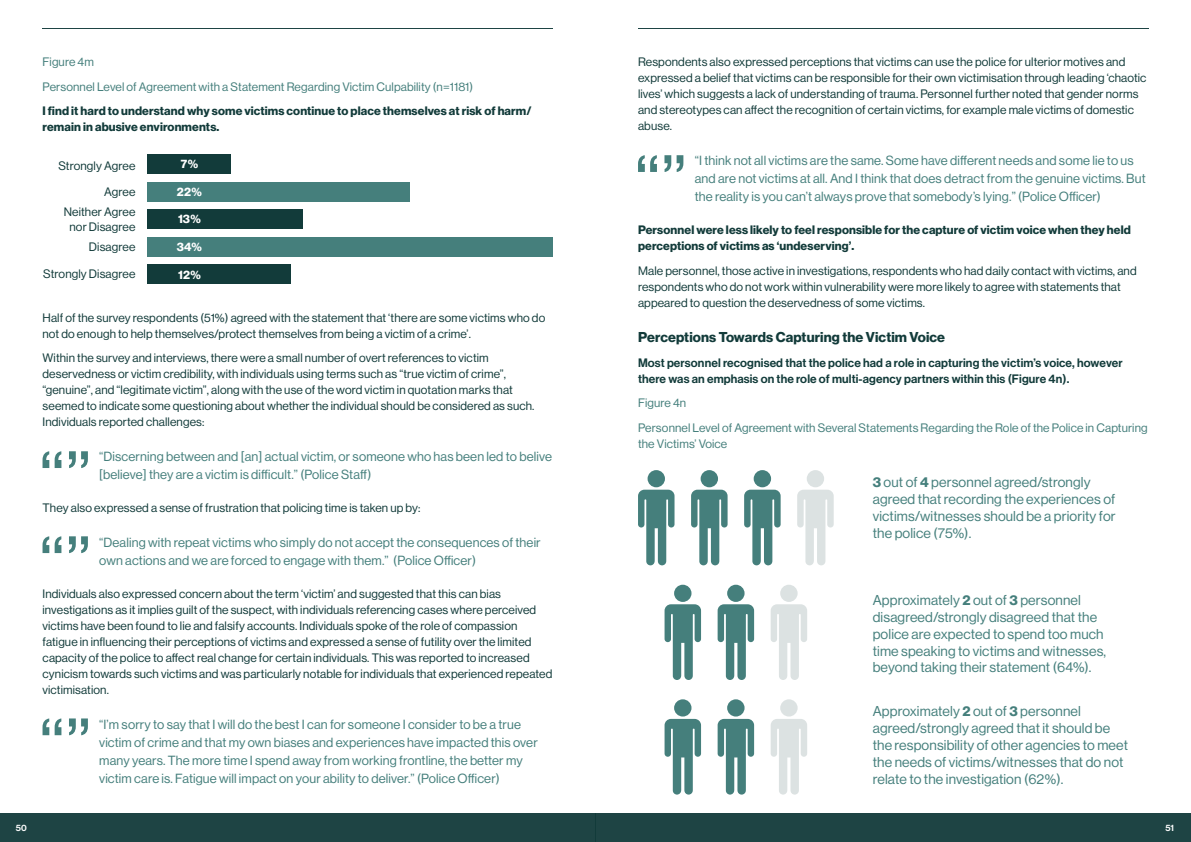
<style>
.page{position:relative;width:1191px;height:842px;background:#fff}
.page>*{position:absolute;margin:0;border:0;box-sizing:border-box;transform-origin:0 0}
.t1{font:14px/16.8px "N Haas Grotesk DS Pro 55 Rg";letter-spacing:.01em;color:#457f7c}
.t2{font:14px "N Haas Grotesk DS Pro 75 Bd";letter-spacing:.01em;color:#123b3a}
.t3{font:13px/18px "N Haas Grotesk DS Pro 55 Rg";letter-spacing:.01em;color:#457f7c}
.t4{font:12px/16px "N Haas Grotesk DS Pro 55 Rg";letter-spacing:.01em;color:#123b3a}
.t5{font:12px/16px "N Haas Grotesk DS Pro 75 Bd";letter-spacing:.01em;color:#123b3a}
.t6{font:12px/24.5px "N Haas Grotesk DS Pro 55 Rg";letter-spacing:.01em;color:#457f7c}
.t7{font:12px/16px "N Haas Grotesk DS Pro 65 Md";letter-spacing:.01em;color:#123b3a}
.t8{font:12px "N Haas Grotesk DS Pro 75 Bd";letter-spacing:.01em;color:#fff}
.t9{font:9px "N Haas Grotesk DS Pro 65 Md";color:#fff}
.s1{font-family:"N Haas Grotesk DS Pro 75 Bd"}
</style>
<div class="page">
<div style="left:595px;top:814px;width:596px;height:28px;background:#1e4444"></div>
<div style="left:0;top:814px;width:595px;height:28px;background:#1e4444"></div>
<hr style="left:43px;top:28px;width:510px;height:1px;background:#123b3a">
<hr style="left:638px;top:28px;width:510px;height:1px;background:#123b3a">
<svg style="left:43px;top:451px;width:45px;height:17px"></svg>
<svg style="left:43px;top:536px;width:45px;height:17px"></svg>
<svg style="left:43px;top:718px;width:45px;height:17px"></svg>
<svg style="left:638px;top:155px;width:45px;height:17px"></svg>
<div style="left:647px;top:470px;width:18px;height:17px;background:#457f7c;border-radius:50%"></div>
<svg style="left:638px;top:490px;width:36px;height:75px"></svg>
<div style="left:806px;top:470px;width:18px;height:17px;background:#dce2e2;border-radius:50%"></div>
<svg style="left:797px;top:490px;width:36px;height:75px"></svg>
<div style="left:753px;top:470px;width:18px;height:17px;background:#457f7c;border-radius:50%"></div>
<svg style="left:744px;top:490px;width:36px;height:75px"></svg>
<div style="left:700px;top:470px;width:18px;height:17px;background:#457f7c;border-radius:50%"></div>
<svg style="left:691px;top:490px;width:36px;height:75px"></svg>
<div style="left:674px;top:699px;width:17px;height:17px;background:#457f7c;border-radius:50%"></div>
<svg style="left:664px;top:719px;width:37px;height:76px"></svg>
<div style="left:780px;top:699px;width:17px;height:17px;background:#dce2e2;border-radius:50%"></div>
<svg style="left:770px;top:719px;width:37px;height:76px"></svg>
<div style="left:727px;top:699px;width:17px;height:17px;background:#457f7c;border-radius:50%"></div>
<svg style="left:717px;top:719px;width:37px;height:76px"></svg>
<div style="left:674px;top:585px;width:17px;height:17px;background:#457f7c;border-radius:50%"></div>
<svg style="left:664px;top:604px;width:37px;height:76px"></svg>
<div style="left:780px;top:585px;width:17px;height:17px;background:#dce2e2;border-radius:50%"></div>
<svg style="left:770px;top:604px;width:37px;height:76px"></svg>
<div style="left:727px;top:585px;width:17px;height:17px;background:#457f7c;border-radius:50%"></div>
<svg style="left:717px;top:604px;width:37px;height:76px"></svg>
<div style="left:147px;top:237px;width:406px;height:20px;background:#457f7c"></div>
<div style="left:147px;top:264px;width:143px;height:20px;background:#123b3a"></div>
<div style="left:147px;top:154px;width:84px;height:20px;background:#123b3a"></div>
<div style="left:147px;top:182px;width:263px;height:20px;background:#457f7c"></div>
<div style="left:147px;top:209px;width:155px;height:20px;background:#123b3a"></div>
<p class="t6" style="left:43px;top:50px;width:432px">Figure 4m<br>Personnel Level of Agreement with a Statement Regarding Victim Culpability (n=1181)</p>
<p class="t5" style="left:43px;top:103px;width:491px">I find it hard to understand why some victims continue to place themselves at risk of harm/ remain in abusive environments.</p>
<p class="t4" style="left:58px;top:157px;width:79px">Strongly Agree</p>
<p class="t4" style="left:64px;top:182px;width:73px;line-height:20px;text-align:right">Agree<br>Neither Agree</p>
<p class="t4" style="left:69px;top:219px;width:67px">nor Disagree</p>
<p class="t4" style="left:89px;top:238px;width:48px">Disagree</p>
<p class="t4" style="left:43px;top:266px;width:94px">Strongly Disagree</p>
<p class="t8" style="left:181px;top:157px;width:19px">7%</p>
<p class="t8" style="left:177px;top:185px;width:27px">22%</p>
<p class="t8" style="left:178px;top:212px;width:24px">13%</p>
<p class="t8" style="left:177px;top:239px;width:26px">34%</p>
<p class="t8" style="left:178px;top:268px;width:24px">12%</p>
<p class="t4" style="left:43px;top:309px;width:504px">Half of the survey respondents (51%) agreed with the statement that ‘there are some victims who do not do enough to help themselves/protect themselves from being a victim of a crime’.</p>
<p class="t4" style="left:43px;top:350px;width:493px">Within the survey and interviews, there were a small number of overt references to victim deservedness or victim credibility, with individuals using terms such as “true victim of crime”, “genuine”, and “legitimate victim”, along with the use of the word victim in quotation marks that seemed to indicate some questioning about whether the individual should be considered as such.<br>Individuals reported challenges:</p>
<p class="t3" style="left:99px;top:448px;width:454px">“Discerning between and [an] actual victim, or someone who has been led to belive [believe] they are a victim is difficult.” (Police Staff)</p>
<p class="t4" style="left:43px;top:500px;width:379px">They also expressed a sense of frustration that policing time is taken up by:</p>
<p class="t3" style="left:99px;top:534px;width:443px">“Dealing with repeat victims who simply do not accept the consequences of their own actions and we are forced to engage with them.” (Police Officer)</p>
<p class="t4" style="left:43px;top:586px;width:511px">Individuals also expressed concern about the term ‘victim’ and suggested that this can bias investigations as it implies guilt of the suspect, with individuals referencing cases where perceived victims have been found to lie and falsify accounts. Individuals spoke of the role of compassion fatigue in influencing their perceptions of victims and expressed a sense of futility over the limited capacity of the police to affect real change for certain individuals. This was reported to increased cynicism towards such victims and was particularly notable for individuals that experienced repeated victimisation.</p>
<p class="t3" style="left:99px;top:716px;width:440px">“I’m sorry to say that I will do the best I can for someone I consider to be a true victim of crime and that my own biases and experiences have impacted this over many years. The more time I spend away from working frontline, the better my victim care is. Fatigue will impact on your ability to deliver.” (Police Officer)</p>
<p class="t4" style="left:638px;top:54px;width:510px">Respondents also expressed perceptions that victims can use the police for ulterior motives and expressed a belief that victims can be responsible for their own victimisation through leading ‘chaotic lives’ which suggests a lack of understanding of trauma. Personnel further noted that gender norms and stereotypes can affect the recognition of certain victims, for example male victims of domestic abuse.</p>
<p class="t3" style="left:694px;top:152px;width:452px">“I think not all victims are the same. Some have different needs and some lie to us and are not victims at all. And I think that does detract from the genuine victims. But the reality is you can’t always prove that somebody’s lying.” (Police Officer)</p>
<p class="t5" style="left:638px;top:222px;width:494px">Personnel were less likely to feel responsible for the capture of victim voice when they held perceptions of victims as ‘undeserving’.</p>
<p class="t4" style="left:638px;top:262px;width:500px">Male personnel, those active in investigations, respondents who had daily contact with victims, and respondents who do not work within vulnerability were more likely to agree with statements that appeared to question the deservedness of some victims.</p>
<p class="t2" style="left:638px;top:329px;width:308px">Perceptions Towards Capturing the Victim Voice</p>
<p class="t7" style="left:638px;top:355px;width:486px">Most personnel recognised that the police had a role in capturing the victim’s voice, however there was an emphasis on the role of multi-agency partners within this (Figure 4n).</p>
<p class="t6" style="left:638px;top:391px;width:511px">Figure 4n<br>Personnel Level of Agreement with Several Statements Regarding the Role of the Police in Capturing</p>
<p class="t6" style="left:638px;top:432px;width:91px">the Victims’ Voice</p>
<p class="t1" style="left:872px;top:474px;width:244px"><span class="s1">3</span> out of <span class="s1">4</span> personnel agreed/strongly agreed that recording the experiences of victims/witnesses should be a priority for the police (75%).</p>
<p class="t1" style="left:872px;top:592px;width:235px">Approximately <span class="s1">2</span> out of <span class="s1">3</span> personnel disagreed/strongly disagreed that the police are expected to spend too much time speaking to victims and witnesses, beyond taking their statement (64%).</p>
<p class="t1" style="left:872px;top:703px;width:257px">Approximately <span class="s1">2</span> out of <span class="s1">3</span> personnel agreed/strongly agreed that it should be the responsibility of other agencies to meet the needs of victims/witnesses that do not relate to the investigation (62%).</p>
<p class="t9" style="left:16px;top:823px;width:12px">50</p>
<p class="t9" style="left:1165px;top:823px;width:10px">51</p>
</div>
